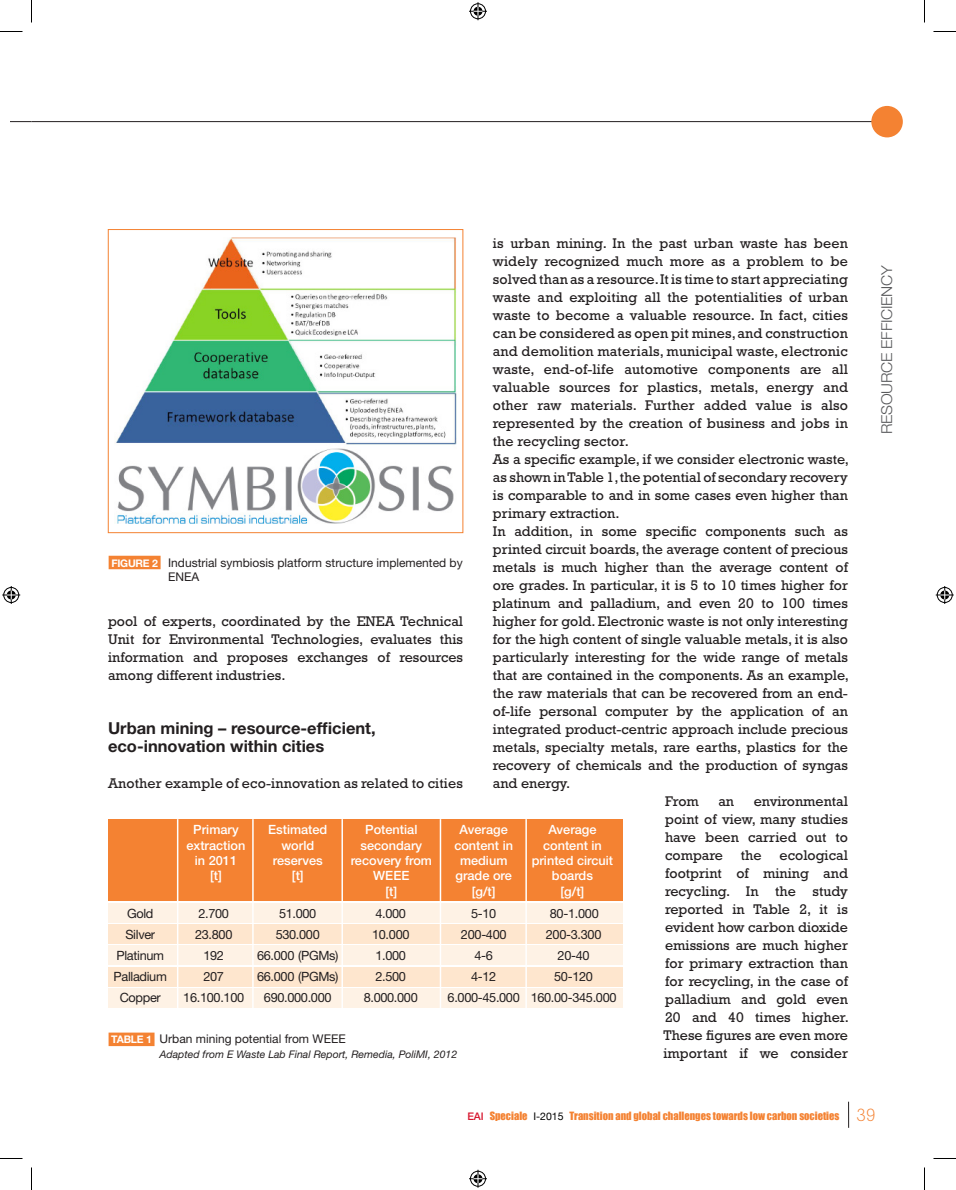
<style>
.page{position:relative;width:956px;height:1190px;background:#fff}
.page>*{position:absolute;margin:0;border:0;box-sizing:border-box;transform-origin:0 0}
.t1{font:700 16.5px/18px "Helvetica Neue";color:#231f20}
.t2{font:300 15px "Helvetica Neue";letter-spacing:-.015em;color:#57585a;scale:1.05 1}
.t3{font:14.25px/18px "Rockwell Std";color:#231f20;text-align:justify}
.t4{font:12.75px "Helvetica Neue";letter-spacing:-.025em;color:#231f20}
.t5{font:500 12.75px/15.3px "Helvetica Neue CE";color:#fff;text-align:center}
.t6{font:12px/14.2px "Helvetica Neue";color:#231f20}
.t7{font:10.5px "Impact";color:#f48232}
.t8{font:italic 10.5px "Helvetica Neue";color:#231f20}
.s1{font-weight:700;font-size:10.5px;color:#fff}
.s2{font-family:"Helvetica Neue";font-weight:500;color:#d7162e}
.s3{font-family:"Helvetica Neue";color:#000}
.s4{font-family:"Rockwell Std";font-weight:300;font-size:18px}
</style>
<div class="page">
<svg style="left:10px;top:121px;width:22px;height:1px"></svg>
<hr style="left:32px;top:121px;width:859px;height:1px;background:#231f20">
<div style="left:871px;top:106px;width:32px;height:31px;background:#f48232;border-radius:50%"></div>
<svg style="left:848px;top:1101px;width:1px;height:27px"></svg>
<div style="left:109px;top:556px;width:52px;height:13px;background:#f48232"></div>
<img style="left:116px;top:237px;width:340px;height:287px">
<div style="left:108px;top:229px;width:355px;height:304px;border:1px solid #f48232"></div>
<div style="left:109px;top:1032px;width:46px;height:14px;background:#f48232"></div>
<div style="left:108px;top:819px;width:515px;height:82px;background:#f48232"></div>
<div style="left:108px;top:924px;width:515px;height:19px;background:#fee6ce"></div>
<div style="left:108px;top:903px;width:515px;height:19px;background:#fef2e5"></div>
<div style="left:108px;top:967px;width:515px;height:19px;background:#fee6ce"></div>
<div style="left:108px;top:946px;width:515px;height:19px;background:#fef2e5"></div>
<div style="left:108px;top:988px;width:515px;height:20px;background:#fef2e5"></div>
<hr style="left:177px;top:819px;width:1px;height:191px;background:#fff">
<hr style="left:252px;top:819px;width:2px;height:191px;background:#fff">
<hr style="left:341px;top:819px;width:2px;height:191px;background:#fff">
<hr style="left:440px;top:819px;width:1px;height:191px;background:#fff">
<hr style="left:525px;top:819px;width:2px;height:191px;background:#fff">
<svg style="left:0;top:31px;width:22px;height:1px"></svg>
<svg style="left:933px;top:31px;width:23px;height:1px"></svg>
<svg style="left:0;top:1158px;width:22px;height:1px"></svg>
<svg style="left:933px;top:1158px;width:23px;height:1px"></svg>
<svg style="left:31px;top:0;width:1px;height:22px"></svg>
<svg style="left:31px;top:1167px;width:1px;height:23px"></svg>
<svg style="left:924px;top:0;width:1px;height:22px"></svg>
<svg style="left:924px;top:1167px;width:1px;height:23px"></svg>
<svg style="left:469px;top:2px;width:18px;height:18px"></svg>
<svg style="left:469px;top:1170px;width:18px;height:18px"></svg>
<svg style="left:2px;top:586px;width:18px;height:18px"></svg>
<svg style="left:936px;top:586px;width:18px;height:18px"></svg>
<p class="t3" style="left:493px;top:234px;width:357px">is urban mining. In the past urban waste has been</p>
<p class="t3" style="left:493px;top:252px;width:357px">widely recognized much more as a problem to be</p>
<p class="t3" style="left:493px;top:270px;width:357px">solved than as a resource. It is time to start appreciating</p>
<p class="t3" style="left:493px;top:288px;width:357px">waste and exploiting all the potentialities of urban</p>
<p class="t3" style="left:493px;top:306px;width:357px">waste to become a valuable resource. In fact, cities</p>
<p class="t3" style="left:493px;top:324px;width:357px">can be considered as open pit mines, and construction</p>
<p class="t3" style="left:493px;top:342px;width:357px">and demolition materials, municipal waste, electronic</p>
<p class="t3" style="left:493px;top:360px;width:357px">waste, end-of-life automotive components are all</p>
<p class="t3" style="left:493px;top:378px;width:357px">valuable sources for plastics, metals, energy and</p>
<p class="t3" style="left:493px;top:396px;width:357px">other raw materials. Further added value is also</p>
<p class="t3" style="left:493px;top:414px;width:357px">represented by the creation of business and jobs in</p>
<p class="t3" style="left:493px;top:432px;width:138px">the recycling sector.</p>
<p class="t3" style="left:493px;top:450px;width:358px">As a specific example, if we consider electronic waste,</p>
<p class="t3" style="left:493px;top:468px;width:357px">as shown in Table 1, the potential of secondary recovery</p>
<p class="t3" style="left:493px;top:486px;width:357px">is comparable to and in some cases even higher than</p>
<p class="t3" style="left:493px;top:504px;width:128px">primary extraction.</p>
<p class="t3" style="left:493px;top:522px;width:357px">In addition, in some specific components such as</p>
<p class="t3" style="left:493px;top:540px;width:357px">printed circuit boards, the average content of precious</p>
<p class="t3" style="left:493px;top:558px;width:357px">metals is much higher than the average content of</p>
<p class="t3" style="left:493px;top:576px;width:357px">ore grades. In particular, it is 5 to 10 times higher for</p>
<p class="t3" style="left:493px;top:594px;width:357px">platinum and palladium, and even 20 to 100 times</p>
<p class="t3" style="left:493px;top:612px;width:356px">higher for gold. Electronic waste is not only interesting</p>
<p class="t3" style="left:493px;top:630px;width:357px">for the high content of single valuable metals, it is also</p>
<p class="t3" style="left:493px;top:647px;width:357px">particularly interesting for the wide range of metals</p>
<p class="t3" style="left:493px;top:665px;width:358px">that are contained in the components. As an example,</p>
<p class="t3" style="left:493px;top:683px;width:357px">the raw materials that can be recovered from an end-</p>
<p class="t3" style="left:493px;top:701px;width:357px">of-life personal computer by the application of an</p>
<p class="t3" style="left:493px;top:719px;width:357px">integrated product-centric approach include precious</p>
<p class="t3" style="left:493px;top:737px;width:357px">metals, specialty metals, rare earths, plastics for the</p>
<p class="t3" style="left:493px;top:755px;width:357px">recovery of chemicals and the production of syngas</p>
<p class="t3" style="left:493px;top:773px;width:79px">and energy.</p>
<p class="t3" style="left:665px;top:791px;width:35px">From</p>
<p class="t3" style="left:718px;top:791px;width:17px">an</p>
<p class="t6" style="left:168px;top:555px;width:296px;text-indent:-57px"><span class="s1">FIGURE 2</span> Industrial symbiosis platform structure implemented by<br>ENEA</p>
<p class="t3" style="left:108px;top:612px;width:357px">pool of experts, coordinated by the ENEA Technical Unit for Environmental Technologies, evaluates this information and proposes exchanges of resources among different industries.</p>
<p class="t1" style="left:108px;top:718px;width:269px">Urban mining – resource-efficient, eco-innovation within cities</p>
<p class="t3" style="left:108px;top:774px;width:357px">Another example of eco-innovation as related to cities</p>
<p class="t3" style="left:665px;top:791px;width:184px;text-indent:89px">environmental point of view, many studies have been carried out to compare</p>
<p class="t5" style="left:186px;top:822px;width:61px">Primary extraction in 2011<br>[t]</p>
<p class="t5" style="left:268px;top:822px;width:61px">Estimated world reserves [t]</p>
<p class="t5" style="left:351px;top:822px;width:83px">Potential secondary recovery from<br>WEEE<br>[t]</p>
<p class="t5" style="left:454px;top:822px;width:60px">Average content in medium grade ore [g/t]</p>
<p class="t5" style="left:532px;top:822px;width:83px">Average content in printed circuit boards<br>[g/t]</p>
<p class="t3" style="left:663px;top:845px;width:187px;text-indent:116px">ecological footprint of mining and recycling. In the study reported in Table 2, it is evident how carbon dioxide emissions are much higher for primary extraction than for recycling, in the case of palladium and gold even 20 and 40 times higher.<br>These figures are even more important if we consider</p>
<p class="t3" style="left:741px;top:845px;width:22px">the</p>
<p class="t4" style="left:127px;top:906px;width:28px">Gold</p>
<p class="t4" style="left:198px;top:906px;width:32px">2.700</p>
<p class="t4" style="left:279px;top:906px;width:39px">51.000</p>
<p class="t4" style="left:375px;top:906px;width:32px">4.000</p>
<p class="t4" style="left:471px;top:906px;width:27px">5-10</p>
<p class="t4" style="left:550px;top:906px;width:51px">80-1.000</p>
<p class="t4" style="left:125px;top:927px;width:31px">Silver</p>
<p class="t4" style="left:195px;top:927px;width:39px">23.800</p>
<p class="t4" style="left:276px;top:927px;width:46px">530.000</p>
<p class="t4" style="left:372px;top:927px;width:39px">10.000</p>
<p class="t4" style="left:461px;top:927px;width:47px">200-400</p>
<p class="t4" style="left:546px;top:927px;width:57px">200-3.300</p>
<p class="t4" style="left:116px;top:948px;width:49px">Platinum</p>
<p class="t4" style="left:203px;top:948px;width:22px">192</p>
<p class="t4" style="left:257px;top:948px;width:83px">66.000 (PGMs)</p>
<p class="t4" style="left:375px;top:948px;width:32px">1.000</p>
<p class="t4" style="left:474px;top:948px;width:20px">4-6</p>
<p class="t4" style="left:558px;top:948px;width:34px">20-40</p>
<p class="t4" style="left:114px;top:969px;width:55px">Palladium</p>
<p class="t4" style="left:203px;top:969px;width:22px">207</p>
<p class="t4" style="left:257px;top:969px;width:83px">66.000 (PGMs)</p>
<p class="t4" style="left:375px;top:969px;width:32px">2.500</p>
<p class="t4" style="left:471px;top:969px;width:27px">4-12</p>
<p class="t4" style="left:554px;top:969px;width:40px">50-120</p>
<p class="t4" style="left:120px;top:989px;width:43px">Copper</p>
<p class="t4" style="left:183px;top:989px;width:62px">16.100.100</p>
<p class="t4" style="left:264px;top:989px;width:69px">690.000.000</p>
<p class="t4" style="left:364px;top:989px;width:56px">8.000.000</p>
<p class="t4" style="left:448px;top:989px;width:170px">6.000-45.000 160.00-345.000</p>
<p class="t6" style="left:111px;top:1032px;width:236px"><span class="s1">TABLE 1</span> Urban mining potential from WEEE</p>
<p class="t8" style="left:160px;top:1047px;width:299px">Adapted from E Waste Lab Final Report, Remedia, PoliMI, 2012</p>
<p class="t2" style="left:878px;top:434px;width:163px;rotate:-90deg">RESOURCE EFFICIENCY</p>
<p class="t7" style="left:467px;top:1107px;width:410px"><span class="s2">EAI</span> Speciale <span class="s3">I-2015</span> Transition and global challenges towards low carbon societies <span class="s4">39</span></p>
</div>
